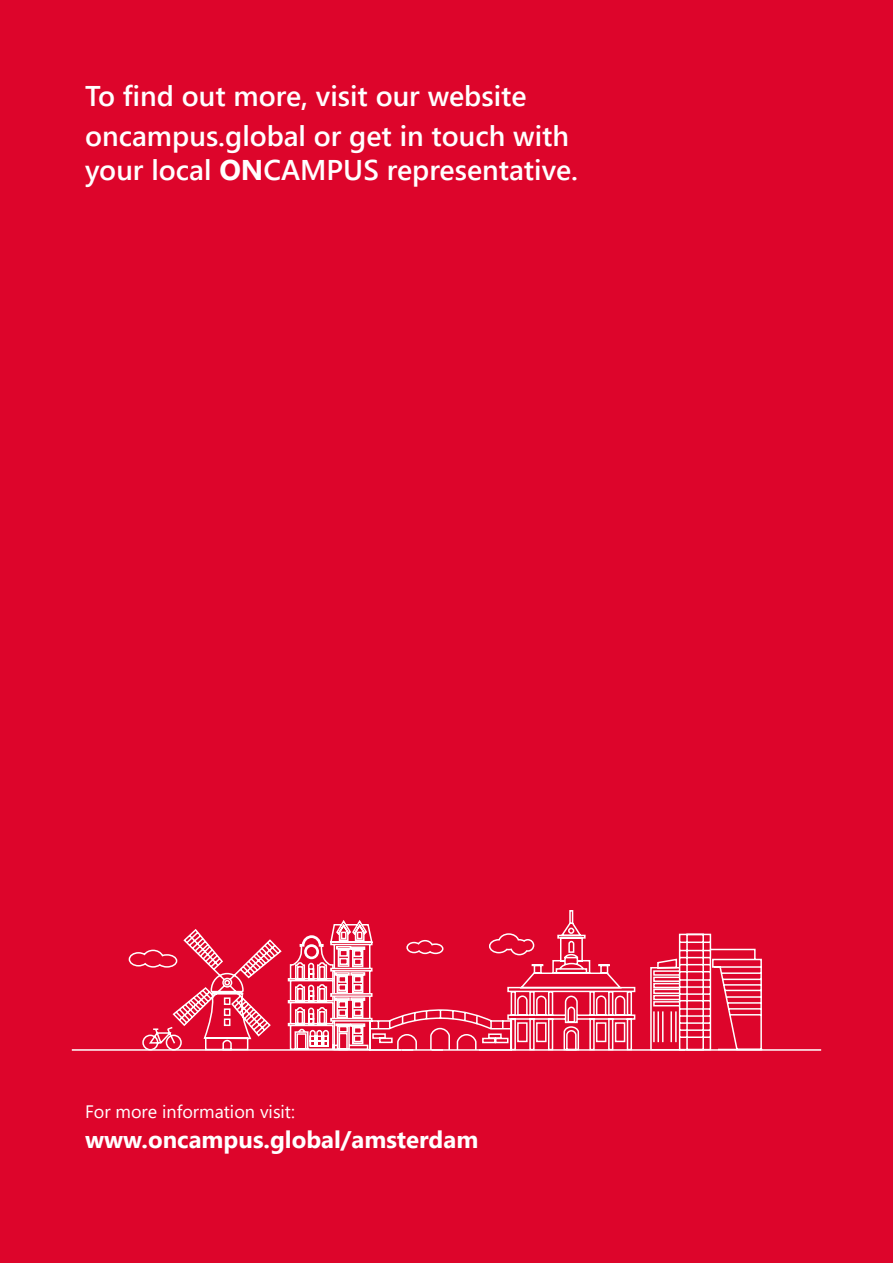
<style>
.page{position:relative;width:893px;height:1263px;background:#dd052b}
.page>*{position:absolute;margin:0;border:0;box-sizing:border-box;transform-origin:0 0}
.t1{font:600 28.5px/39.9px "Segoe UI";color:#fff}
.t2{font:700 24px "Segoe UI";color:#fff}
.t3{font:18px "Segoe UI";color:#fff}
.s1{font-weight:700}
</style>
<div class="page">
<hr style="left:72px;top:1049px;width:749px;height:2px;background:#fff">
<svg style="left:192px;top:910px;width:572px;height:141px"></svg>
<svg style="left:128px;top:932px;width:407px;height:119px"></svg>
<p class="t1" style="left:85px;top:73px;width:485px">To find out more, visit our website oncampus.global or get in touch with</p>
<p class="t1" style="left:85px;top:147px;width:494px">your local <span class="s1">ON</span>CAMPUS representative.</p>
<p class="t3" style="left:85px;top:1094px;width:211px">For more information visit:</p>
<p class="t2" style="left:85px;top:1116px;width:395px">www.oncampus.global/amsterdam</p>
</div>
